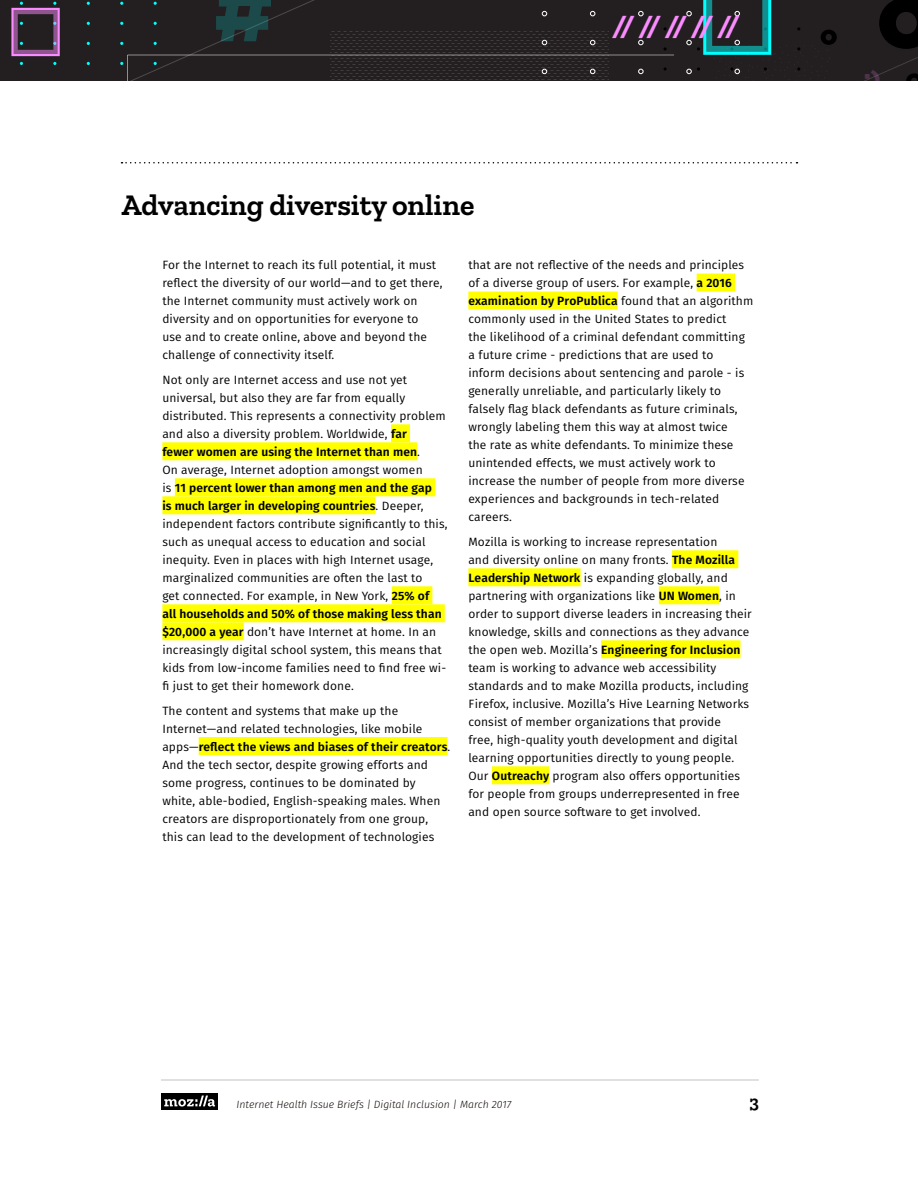
<style>
.page{position:relative;width:918px;height:1188px;background:#fff}
.page>*{position:absolute;margin:0;border:0;box-sizing:border-box;transform-origin:0 0}
.t1{font:500 30px "Tesla Slab Std";color:#000}
.t2{font:900 24px "Gotham";color:#fa8cff}
.t3{font:500 18px "Tesla Slab Std";color:#000}
.t4{font:12px/18px "Fira Sans";letter-spacing:.01em;color:#000}
.t5{font:italic 300 10.5px "Fira Sans";color:#100906}
.s1{font-weight:600}
</style>
<div class="page">
<div style="left:0;top:0;width:918px;height:81px;background:#231f20"></div>
<hr style="left:128px;top:55px;width:546px;height:1px;background:#fff">
<svg style="left:638px;top:40px;width:6px;height:5px"></svg>
<svg style="left:542px;top:11px;width:5px;height:5px"></svg>
<svg style="left:590px;top:11px;width:5px;height:5px"></svg>
<svg style="left:638px;top:11px;width:6px;height:5px"></svg>
<svg style="left:638px;top:69px;width:6px;height:5px"></svg>
<svg style="left:346px;top:31px;width:262px;height:49px"></svg>
<svg style="left:11px;top:0;width:335px;height:81px"></svg>
<svg style="left:686px;top:0;width:232px;height:81px"></svg>
<hr style="left:161px;top:1080px;width:598px;height:1px;background:#000">
<div style="left:161px;top:1094px;width:57px;height:16px;background:#000"></div>
<svg style="left:164px;top:1096px;width:51px;height:11px"></svg>
<svg style="left:122px;top:162px;width:675px;height:2px"></svg>
<div style="left:391px;top:424px;width:19px;height:18px;background:#ff0"></div>
<div style="left:162px;top:442px;width:255px;height:18px;background:#ff0"></div>
<div style="left:175px;top:478px;width:260px;height:18px;background:#ff0"></div>
<div style="left:162px;top:496px;width:214px;height:18px;background:#ff0"></div>
<div style="left:392px;top:586px;width:40px;height:18px;background:#ff0"></div>
<div style="left:162px;top:604px;width:283px;height:18px;background:#ff0"></div>
<div style="left:162px;top:622px;width:82px;height:18px;background:#ff0"></div>
<div style="left:199px;top:737px;width:249px;height:18px;background:#ff0"></div>
<div style="left:697px;top:274px;width:38px;height:18px;background:#ff0"></div>
<div style="left:468px;top:292px;width:150px;height:18px;background:#ff0"></div>
<div style="left:672px;top:550px;width:66px;height:18px;background:#ff0"></div>
<div style="left:468px;top:568px;width:113px;height:18px;background:#ff0"></div>
<div style="left:659px;top:586px;width:60px;height:18px;background:#ff0"></div>
<div style="left:601px;top:640px;width:140px;height:18px;background:#ff0"></div>
<div style="left:492px;top:766px;width:57px;height:18px;background:#ff0"></div>
<h2 class="t2" style="left:613px;top:10px;width:127px">// // // // //</h2>
<h1 class="t1" style="left:122px;top:188px;width:355px">Advancing diversity online</h1>
<p class="t4" style="left:162px;top:256px;width:282px">For the Internet to reach its full potential, it must reflect the diversity of our world—and to get there, the Internet community must actively work on diversity and on opportunities for everyone to<br>use and to create online, above and beyond the challenge of connectivity itself.</p>
<p class="t4" style="left:162px;top:371px;width:287px">Not only are Internet access and use not yet universal, but also they are far from equally distributed. This represents a connectivity problem and also a diversity problem. Worldwide, <span class="s1">far<br>fewer women are using the Internet than men</span>.<br>On average, Internet adoption amongst women<br>is <span class="s1">11 percent lower than among men and the gap<br>is much larger in developing countries</span>. Deeper, independent factors contribute significantly to this, such as unequal access to education and social inequity. Even in places with high Internet usage, marginalized communities are often the last to<br>get connected. For example, in New York, <span class="s1">25% of<br>all households and 50% of those making less than $20,000 a year</span> don’t have Internet at home. In an increasingly digital school system, this means that kids from low-income families need to find free wi&shy;fi just to get their homework done.</p>
<p class="t4" style="left:162px;top:701px;width:290px">The content and systems that make up the Internet—and related technologies, like mobile apps—<span class="s1">reflect the views and biases of their creators</span>.<br>And the tech sector, despite growing efforts and some progress, continues to be dominated by white, able-bodied, English-speaking males. When creators are disproportionately from one group, this can lead to the development of technologies</p>
<p class="t4" style="left:468px;top:256px;width:287px">that are not reflective of the needs and principles of a diverse group of users. For example, <span class="s1">a 2016 examination by ProPublica</span> found that an algorithm commonly used in the United States to predict<br>the likelihood of a criminal defendant committing a future crime - predictions that are used to<br>inform decisions about sentencing and parole - is generally unreliable, and particularly likely to falsely flag black defendants as future criminals, wrongly labeling them this way at almost twice<br>the rate as white defendants. To minimize these unintended effects, we must actively work to increase the number of people from more diverse experiences and backgrounds in tech-related careers.</p>
<p class="t4" style="left:468px;top:533px;width:285px">Mozilla is working to increase representation<br>and diversity online on many fronts. <span class="s1">The Mozilla Leadership Network</span> is expanding globally, and partnering with organizations like <span class="s1">UN Women</span>, in order to support diverse leaders in increasing their knowledge, skills and connections as they advance the open web. Mozilla’s <span class="s1">Engineering for Inclusion </span>team is working to advance web accessibility standards and to make Mozilla products, including Firefox, inclusive. Mozilla’s Hive Learning Networks consist of member organizations that provide<br>free, high-quality youth development and digital learning opportunities directly to young people.<br>Our <span class="s1">Outreachy</span> program also offers opportunities for people from groups underrepresented in free and open source software to get involved.</p>
<p class="t5" style="left:237px;top:1097px;width:276px">Internet Health Issue Briefs | Digital Inclusion | March 2017</p>
<h3 class="t3" style="left:749px;top:1091px;width:11px">3</h3>
<h2 class="t2" style="left:864px;top:61px;width:19px">;)</h2>
</div>
